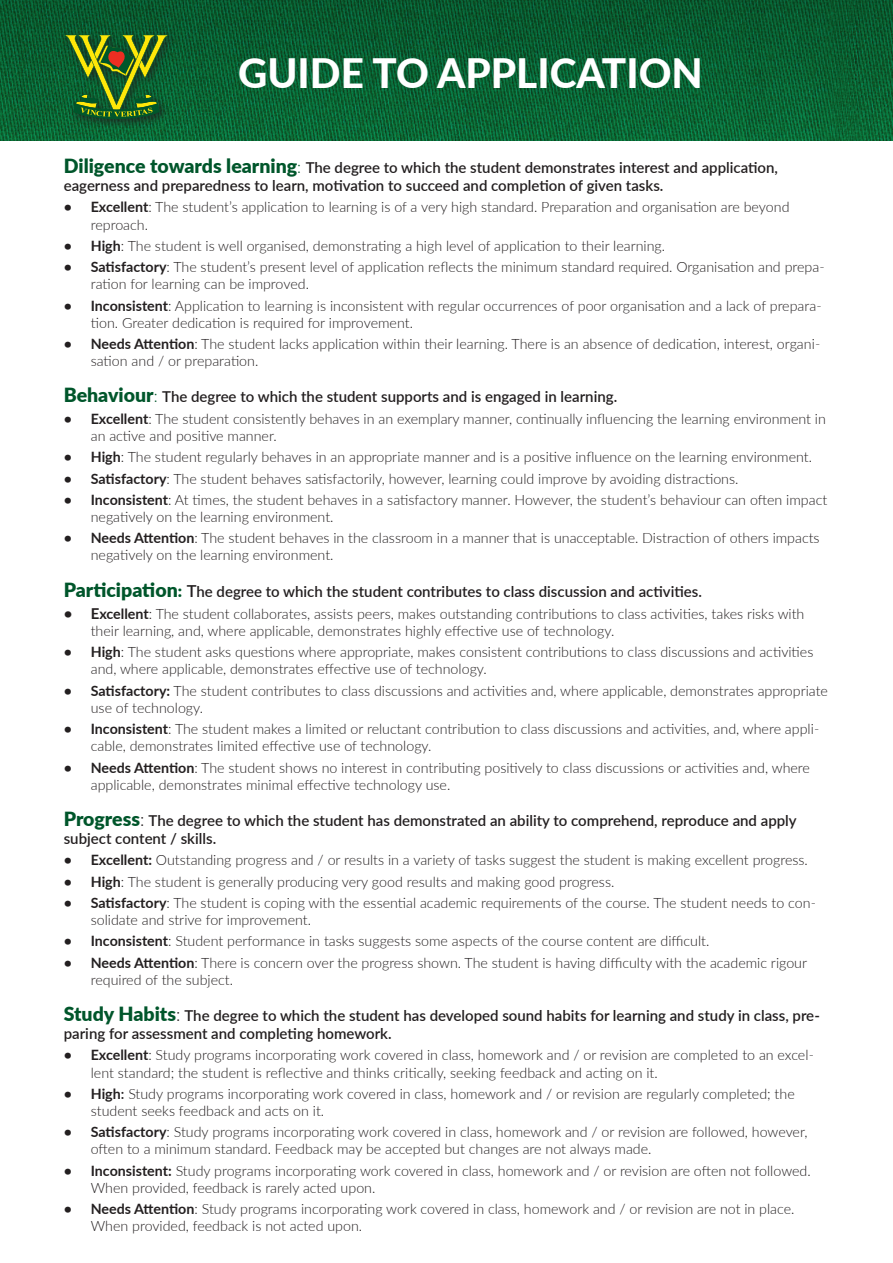
<style>
.page{position:relative;width:893px;height:1263px;background:#fff}
.page>*{position:absolute;margin:0;border:0;box-sizing:border-box;transform-origin:0 0}
.t1{font:800 40.5px "Lato";color:#fff}
.t2{font:600 15px/18px "Lato";color:#231f20}
.t3{font:300 14.25px/17.1px "Lato";color:#231f20}
.s1{font-weight:900;font-size:19.5px;color:#00562b}
.s2{font-weight:300;font-size:16.5px;color:#00562b}
.s3{font-weight:700}
.s4{font-weight:900;font-size:16.5px;color:#00562b}
.s5{font-size:16.5px}
.s6{font-weight:700;font-size:15px}
.s7{font-weight:300;font-size:18px}
.s8{font-weight:600}
</style>
<div class="page">
<svg style="left:0;top:0;width:893px;height:140px;background:#0a5f32"></svg>
<div style="left:60px;top:29px;width:118px;height:101px;background:#231f20;opacity:.75"></div>
<svg style="left:64px;top:35px;width:105px;height:84px;background:#437326"></svg>
<p class="t1" style="left:238px;top:43px;width:466px">GUIDE TO APPLICATION</p>
<p class="t2" style="left:64px;top:158px;width:716px"><span class="s1">Diligence towards learning</span><span class="s2">:</span> The degree to which the student demonstrates interest and application, eagerness and preparedness to learn, motivation to succeed and completion of given tasks.</p>
<p class="t3" style="left:91px;top:198px;width:700px;text-indent:-27px"><span class="s3">• Excellent</span>: The student’s application to learning is of a very high standard. Preparation and organisation are beyond reproach.</p>
<p class="t3" style="left:64px;top:237px;width:603px"><span class="s3">• High</span>: The student is well organised, demonstrating a high level of application to their learning.</p>
<p class="t3" style="left:91px;top:258px;width:736px;text-indent:-27px"><span class="s3">• Satisfactory</span>: The student’s present level of application reflects the minimum standard required. Organisation and prepa&shy;ration for learning can be improved.</p>
<p class="t3" style="left:91px;top:296px;width:732px;text-indent:-27px"><span class="s3">• Inconsistent</span>: Application to learning is inconsistent with regular occurrences of poor organisation and a lack of prepara&shy;tion. Greater dedication is required for improvement.</p>
<p class="t3" style="left:91px;top:335px;width:731px;text-indent:-27px"><span class="s3">• Needs Attention</span>: The student lacks application within their learning. There is an absence of dedication, interest, organi&shy;sation and / or preparation.</p>
<p class="t2" style="left:64px;top:387px;width:555px"><span class="s1">Behaviour</span><span class="s2">:</span> The degree to which the student supports and is engaged in learning.</p>
<p class="t3" style="left:91px;top:410px;width:737px;text-indent:-27px"><span class="s3">• Excellent</span>: The student consistently behaves in an exemplary manner, continually influencing the learning environment in an active and positive manner.</p>
<p class="t3" style="left:64px;top:448px;width:750px"><span class="s3">• High</span>: The student regularly behaves in an appropriate manner and is a positive influence on the learning environment.</p>
<p class="t3" style="left:64px;top:469px;width:676px"><span class="s3">• Satisfactory</span>: The student behaves satisfactorily, however, learning could improve by avoiding distractions.</p>
<p class="t3" style="left:91px;top:491px;width:738px;text-indent:-27px"><span class="s3">• Inconsistent</span>: At times, the student behaves in a satisfactory manner. However, the student’s behaviour can often impact negatively on the learning environment.</p>
<p class="t3" style="left:91px;top:529px;width:730px;text-indent:-27px"><span class="s3">• Needs Attention</span>: The student behaves in the classroom in a manner that is unacceptable. Distraction of others impacts negatively on the learning environment.</p>
<p class="t2" style="left:64px;top:581px;width:640px"><span class="s1">Participation</span><span class="s4">:</span> <span class="s5">T</span>he degree to which the student contributes to class discussion and activities.</p>
<p class="t3" style="left:91px;top:605px;width:715px;text-indent:-27px"><span class="s6">• E</span><span class="s3">xcellent</span>: The student collaborates, assists peers, makes outstanding contributions to class activities, takes risks with their learning, and, where applicable, demonstrates highly effective use of technology.</p>
<p class="t3" style="left:91px;top:643px;width:724px;text-indent:-27px"><span class="s3">• High</span>: The student asks questions where appropriate, makes consistent contributions to class discussions and activities and, where applicable, demonstrates effective use of technology.</p>
<p class="t3" style="left:91px;top:682px;width:739px;text-indent:-27px"><span class="s3">• Satisfactory:</span> The student contributes to class discussions and activities and, where applicable, demonstrates appropriate use of technology.</p>
<p class="t3" style="left:91px;top:720px;width:730px;text-indent:-27px"><span class="s3">• Inconsistent</span>: The student makes a limited or reluctant contribution to class discussions and activities, and, where appli&shy;cable, demonstrates limited effective use of technology.</p>
<p class="t3" style="left:91px;top:758px;width:721px;text-indent:-27px"><span class="s3">• Needs Attention</span>: The student shows no interest in contributing positively to class discussions or activities and, where applicable, demonstrates minimal effective technology use.</p>
<p class="t2" style="left:64px;top:811px;width:734px"><span class="s1">Progress</span><span class="s7">:</span> The degree to which the student has demonstrated an ability to comprehend, reproduce and apply subject content / skills.</p>
<p class="t3" style="left:64px;top:851px;width:746px"><span class="s3">• Excellent:</span> Outstanding progress and / or results in a variety of tasks suggest the student is making excellent progress.</p>
<p class="t3" style="left:64px;top:872px;width:552px"><span class="s3">• High</span>: The student is generally producing very good results and making good progress.</p>
<p class="t3" style="left:91px;top:894px;width:727px;text-indent:-27px"><span class="s3">• Satisfactory</span>: The student is coping with the essential academic requirements of the course. The student needs to con&shy;solidate and strive for improvement.</p>
<p class="t3" style="left:64px;top:932px;width:647px"><span class="s3">• Inconsistent</span>: Student performance in tasks suggests some aspects of the course content are difficult.</p>
<p class="t3" style="left:91px;top:954px;width:718px;text-indent:-27px"><span class="s3">• Needs Attention</span>: There is concern over the progress shown. The student is having difficulty with the academic rigour required of the subject.</p>
<p class="t2" style="left:64px;top:1006px;width:758px"><span class="s1">Study Habits</span><span class="s7">:</span> The degree to which the student has developed sound habits for learning and study in class, pre&shy;paring for assessment and completing homework.</p>
<p class="t3" style="left:91px;top:1046px;width:725px;text-indent:-27px"><span class="s3">• Excellent</span>: Study programs incorporating work covered in class, homework and / or revision are completed to an excel&shy;lent standard; the student is reflective and thinks critically, seeking feedback and acting on it.</p>
<p class="t3" style="left:91px;top:1085px;width:705px;text-indent:-27px"><span class="s3">• High</span><span class="s8">:</span> Study programs incorporating work covered in class, homework and / or revision are regularly completed; the student seeks feedback and acts on it.</p>
<p class="t3" style="left:91px;top:1123px;width:718px;text-indent:-27px"><span class="s3">• Satisfactory</span>: Study programs incorporating work covered in class, homework and / or revision are followed, however, often to a minimum standard. Feedback may be accepted but changes are not always made.</p>
<p class="t3" style="left:91px;top:1162px;width:721px;text-indent:-27px"><span class="s3">• Inconsistent:</span> Study programs incorporating work covered in class, homework and / or revision are often not followed.<br>When provided, feedback is rarely acted upon.</p>
<p class="t3" style="left:91px;top:1200px;width:705px;text-indent:-27px"><span class="s3">• Needs Attention</span>: Study programs incorporating work covered in class, homework and / or revision are not in place.<br>When provided, feedback is not acted upon.</p>
</div>
